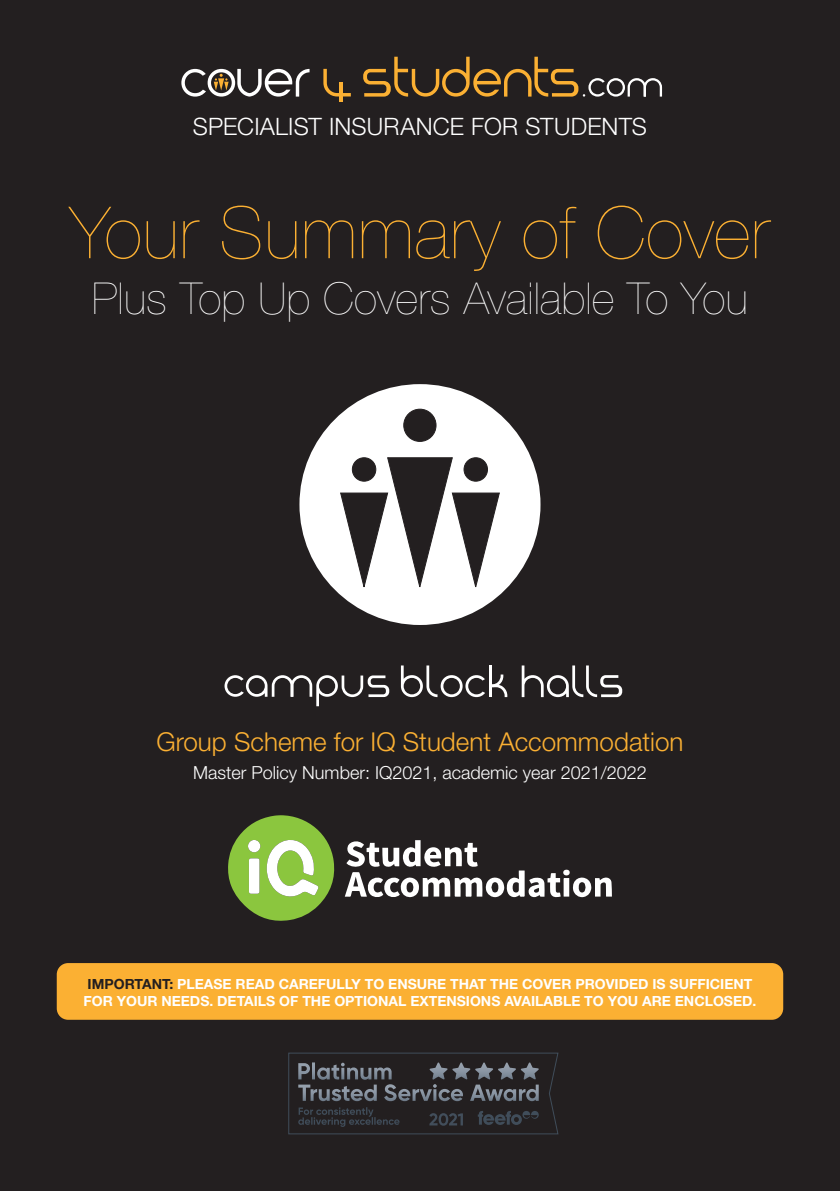
<style>
.page{position:relative;width:840px;height:1191px;background:#fff}
.page>*{position:absolute;margin:0;border:0;box-sizing:border-box;transform-origin:0 0}
.t1{font:200 72px "Helvetica Neue LT Std";letter-spacing:.01em;color:#fbb033}
.t2{font:200 44px "Helvetica Neue LT Std";letter-spacing:.01em;color:#fff}
.t3{font:300 26px "Helvetica Neue LT Std";color:#fbb033}
.t4{font:300 24px "Helvetica Neue LT Std";letter-spacing:.005em;color:#fff}
.t5{font:300 18px "Helvetica Neue LT Std";color:#fff}
.t6{font:700 14px "Helvetica Neue LT Std";color:#fff}
.s1{color:#231f20}
</style>
<div class="page">
<div style="left:0;top:0;width:839px;height:1191px;background:#231f20"></div>
<svg style="left:181px;top:69px;width:128px;height:28px"></svg>
<hr style="left:339px;top:83px;width:3px;height:19px;background:#fbb033">
<svg style="left:323px;top:69px;width:27px;height:27px"></svg>
<svg style="left:363px;top:57px;width:298px;height:40px"></svg>
<div style="left:299px;top:384px;width:241px;height:241px;background:#fff;border-radius:50%"></div>
<div style="left:403px;top:409px;width:33px;height:32px;background:#231f20;border-radius:50%"></div>
<div style="left:403px;top:409px;width:33px;height:32px;border:1px solid #231f20;border-radius:50%"></div>
<svg style="left:340px;top:457px;width:159px;height:131px"></svg>
<div style="left:352px;top:458px;width:23px;height:23px;background:#231f20;border-radius:50%"></div>
<div style="left:352px;top:458px;width:23px;height:23px;border:1px solid #231f20;border-radius:50%"></div>
<svg style="left:224px;top:675px;width:165px;height:31px"></svg>
<svg style="left:521px;top:665px;width:101px;height:32px"></svg>
<svg style="left:400px;top:665px;width:107px;height:32px"></svg>
<div style="left:57px;top:963px;width:725px;height:56px;background:#fbb033;border-radius:11px"></div>
<svg style="left:344px;top:840px;width:267px;height:58px"></svg>
<svg style="left:228px;top:815px;width:107px;height:105px"></svg>
<div style="left:248px;top:840px;width:12px;height:12px;background:#fff;border-radius:50%"></div>
<svg style="left:288px;top:1052px;width:270px;height:82px"></svg>
<p class="t4" style="left:193px;top:112px;width:455px">SPECIALIST INSURANCE FOR STUDENTS</p>
<p class="t1" style="left:70px;top:191px;width:700px">Your Summary of Cover</p>
<p class="t2" style="left:92px;top:272px;width:656px">Plus Top Up Covers Available To You</p>
<p class="t3" style="left:156px;top:726px;width:528px">Group Scheme for IQ Student Accommodation</p>
<p class="t5" style="left:193px;top:761px;width:455px">Master Policy Number: IQ2021, academic year 2021/2022</p>
<p class="t6" style="left:87px;top:975px;width:666px"><span class="s1">IMPORTANT:</span> PLEASE READ CAREFULLY TO ENSURE THAT THE COVER PROVIDED IS SUFFICIENT</p>
<p class="t6" style="left:83px;top:992px;width:674px">FOR YOUR NEEDS. DETAILS OF THE OPTIONAL EXTENSIONS AVAILABLE TO YOU ARE ENCLOSED.</p>
</div>
